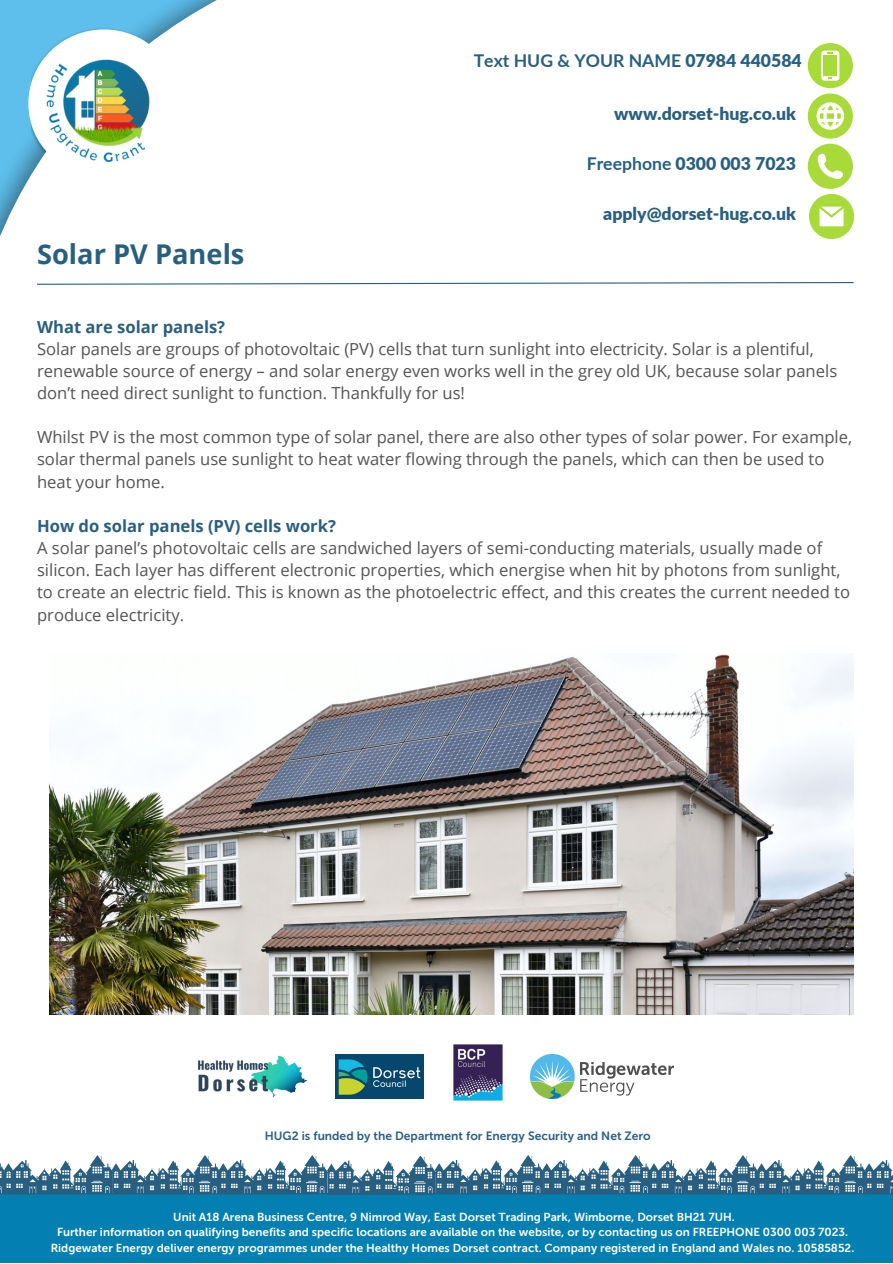
<style>
.page{position:relative;width:893px;height:1264px;background:#fff}
.page>*{position:absolute;margin:0;border:0;box-sizing:border-box;transform-origin:0 0}
.t1{font:700 27.3px "Open Sans";color:#285f81}
.t2{font:900 17.55px "Lato";color:#285f81}
.t3{font:700 17.55px "Lato";color:#285f81}
.t4{font:16.65px/22.2px "Open Sans";color:#545454}
.t5{font:700 16.65px "Open Sans";color:#285f81}
.t6{font:12px "Museo Sans Cyrl 700";color:#285f81}
.t7{font:11.55px/15.5px "Museo Sans Cyrl 700";color:#fff;text-align:center}
.s1{font-weight:900}
.s2{font-weight:700}
</style>
<div class="page">
<div style="left:0;top:1193px;width:892px;height:69px;background:#037fb2"></div>
<svg style="left:0;top:0;width:855px;height:240px"></svg>
<svg style="left:807px;top:43px;width:47px;height:196px"></svg>
<img style="left:454px;top:1044px;width:48px;height:56px">
<img style="left:335px;top:1054px;width:88px;height:44px">
<img style="left:530px;top:1054px;width:143px;height:44px">
<img style="left:197px;top:1055px;width:110px;height:43px">
<img style="left:49px;top:654px;width:804px;height:360px">
<svg style="left:0;top:1155px;width:892px;height:39px"></svg>
<svg style="left:37px;top:282px;width:817px;height:3px"></svg>
<img style="left:37px;top:49px;width:121px;height:122px">
<p class="t3" style="left:473px;top:50px;width:329px">Text HUG &amp; YOUR NAME <span class="s1">07984 440584</span></p>
<p class="t2" style="left:614px;top:102px;width:183px">www.dorset-hug.co.uk</p>
<p class="t2" style="left:586px;top:153px;width:211px"><span class="s2">Freephone</span> 0300 003 7023</p>
<h1 class="t1" style="left:37px;top:235px;width:209px">Solar PV Panels</h1>
<p class="t2" style="left:603px;top:203px;width:194px">apply@dorset-hug.co.uk</p>
<p class="t5" style="left:37px;top:315px;width:190px">What are solar panels?</p>
<p class="t4" style="left:37px;top:337px;width:801px">Solar panels are groups of photovoltaic (PV) cells that turn sunlight into electricity. Solar is a plentiful, renewable source of energy – and solar energy even works well in the grey old UK, because solar panels don’t need direct sunlight to function. Thankfully for us!</p>
<p class="t4" style="left:37px;top:426px;width:816px">Whilst PV is the most common type of solar panel, there are also other types of solar power. For example, solar thermal panels use sunlight to heat water flowing through the panels, which can then be used to heat your home.</p>
<p class="t5" style="left:37px;top:514px;width:300px">How do solar panels (PV) cells work?</p>
<p class="t4" style="left:37px;top:536px;width:814px">A solar panel’s photovoltaic cells are sandwiched layers of semi-conducting materials, usually made of silicon. Each layer has different electronic properties, which energise when hit by photons from sunlight, to create an electric field. This is known as the photoelectric effect, and this creates the current needed to produce electricity.</p>
<p class="t6" style="left:265px;top:1128px;width:387px">HUG2 is funded by the Department for Energy Security and Net Zero</p>
<p class="t7" style="left:51px;top:1208px;width:805px">Unit A18 Arena Business Centre, 9 Nimrod Way, East Dorset Trading Park, Wimborne, Dorset BH21 7UH.<br>Further information on qualifying benefits and specific locations are available on the website, or by contacting us on FREEPHONE 0300 003 7023.<br>Ridgewater Energy deliver energy programmes under the Healthy Homes Dorset contract. Company registered in England and Wales no. 10585852.</p>
</div>
